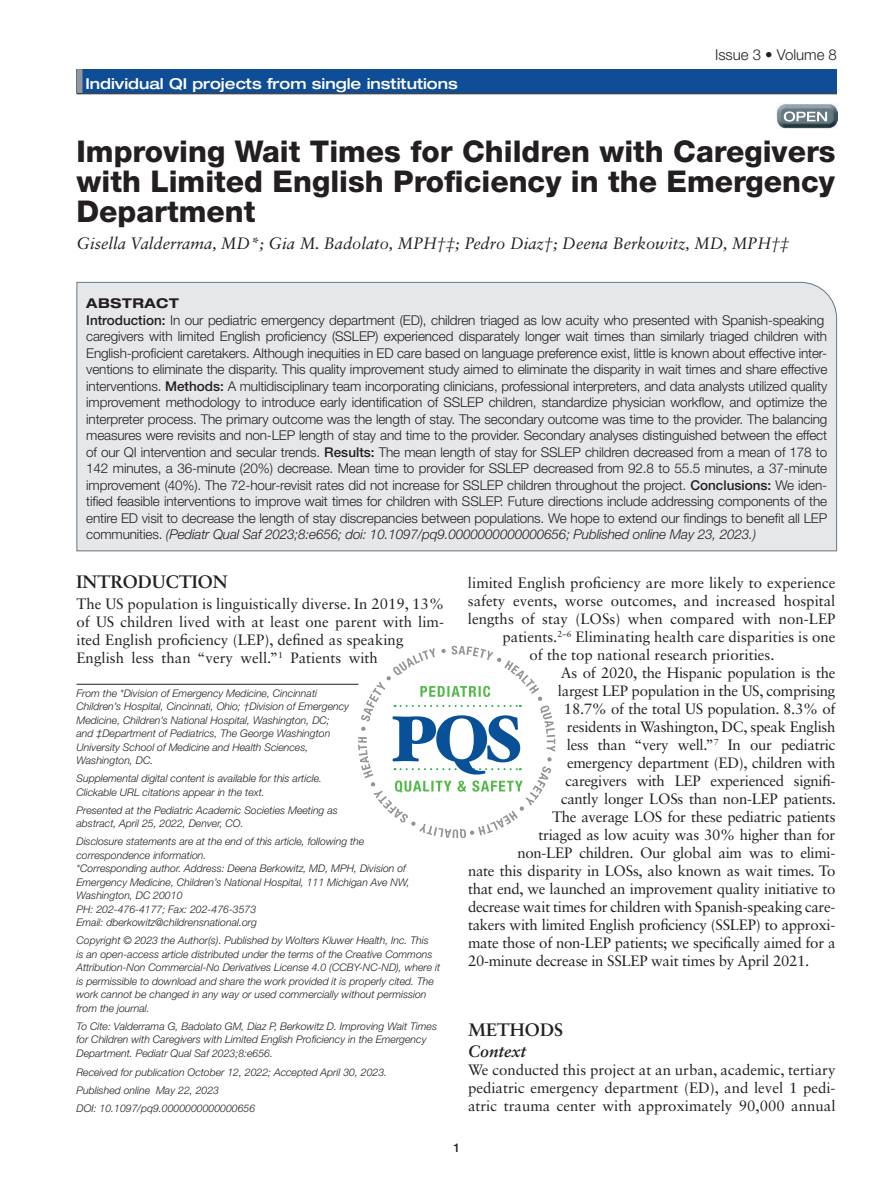
<style>
.page{position:relative;width:891px;height:1188px;background:#fff}
.page>*{position:absolute;margin:0;border:0;box-sizing:border-box;transform-origin:0 0}
.t1{font:800 30px/30px "Helvetica Neue LT Std";color:#231f20;text-align:justify}
.t2{font:700 18px "Sabon LT Std";color:#231f20}
.t3{font:italic 16.5px "Sabon LT Std";color:#231f20}
.t4{font:italic 700 16.5px "Sabon LT Std";color:#231f20}
.t5{font:15px/18px "Sabon LT Std";letter-spacing:-.02em;color:#231f20;text-align:justify}
.t6{font:15px/18px "Sabon LT Std";color:#231f20}
.t7{font:500 expanded 15px "Helvetica Neue LT Std";color:#fff}
.t8{font:300 15px "Helvetica Neue LT Std";color:#231f20}
.t9{font:300 13.5px/16.5px "Helvetica Neue LT Std";letter-spacing:-.01em;color:#231f20}
.t10{font:500 12px "Helvetica Neue LT Std";color:#231f20}
.t11{font:italic 300 10.5px/13.5px "Helvetica Neue LT Std";color:#231f20}
.s1{font-weight:700;font-stretch:expanded}
.s2{font-weight:500}
.s3{font-style:italic}
</style>
<div class="page">
<img style="left:776px;top:104px;width:61px;height:25px">
<svg style="left:784px;top:111px;width:43px;height:11px"></svg>
<div style="left:76px;top:282px;width:761px;height:270px;background:#e6e7e9"></div>
<hr style="left:76px;top:684px;width:282px;height:1px;background:#231f20">
<svg style="left:358px;top:646px;width:197px;height:192px"></svg>
<div style="left:76px;top:69px;width:761px;height:24px;background:#0f4d96"></div>
<div style="left:76px;top:69px;width:6px;height:24px;background:#95979a"></div>
<hr style="left:76px;top:93px;width:761px;height:1px;background:#231f20">
<p class="t7" style="left:86px;top:74px;width:374px">Individual QI projects from single institutions</p>
<p class="t8" style="left:715px;top:46px;width:123px">Issue 3 • Volume 8</p>
<h1 class="t1" style="left:76px;top:136px;width:760px">Improving Wait Times for Children with Caregivers with Limited English Proficiency in the Emergency Department</h1>
<p class="t3" style="left:76px;top:234px;width:714px">Gisella Valderrama, MD*; Gia M. Badolato, MPH†‡; Pedro Diaz†; Deena Berkowitz, MD, MPH†‡</p>
<p class="t9" style="left:86px;top:295px;width:743px"><span class="s1">ABSTRACT<br></span><span class="s2">Introduction:</span> In our pediatric emergency department (ED), children triaged as low acuity who presented with Spanish-speaking caregivers with limited English proficiency (SSLEP) experienced disparately longer wait times than similarly triaged children with English-proficient caretakers. Although inequities in ED care based on language preference exist, little is known about effective inter&shy;ventions to eliminate the disparity. This quality improvement study aimed to eliminate the disparity in wait times and share effective interventions. <span class="s2">Methods:</span> A multidisciplinary team incorporating clinicians, professional interpreters, and data analysts utilized quality improvement methodology to introduce early identification of SSLEP children, standardize physician workflow, and optimize the interpreter process. The primary outcome was the length of stay. The secondary outcome was time to the provider. The balancing measures were revisits and non-LEP length of stay and time to the provider. Secondary analyses distinguished between the effect of our QI intervention and secular trends. <span class="s2">Results:</span> The mean length of stay for SSLEP children decreased from a mean of 178 to 142 minutes, a 36-minute (20%) decrease. Mean time to provider for SSLEP decreased from 92.8 to 55.5 minutes, a 37-minute improvement (40%). The 72-hour-revisit rates did not increase for SSLEP children throughout the project. <span class="s2">Conclusions:</span> We iden&shy;tified feasible interventions to improve wait times for children with SSLEP. Future directions include addressing components of the entire ED visit to decrease the length of stay discrepancies between populations. We hope to extend our findings to benefit all LEP communities. <span class="s3">(Pediatr Qual Saf 2023;8:e656; doi: 10.1097/pq9.0000000000000656; Published online May 23, 2023.)</span></p>
<h2 class="t2" style="left:76px;top:570px;width:153px">INTRODUCTION</h2>
<p class="t6" style="left:76px;top:594px;width:369px">The US population is linguistically diverse. In 2019, 13% of US children lived with at least one parent with lim&shy;ited English proficiency (LEP), defined as speaking English less than “very well.”<sup>1</sup> Patients with</p>
<p class="t11" style="left:76px;top:686px;width:274px">From the *Division of Emergency Medicine, Cincinnati Children’s Hospital, Cincinnati, Ohio; †Division of Emergency Medicine, Children’s National Hospital, Washington, DC; and ‡Department of Pediatrics, The George Washington University School of Medicine and Health Sciences, Washington, DC.</p>
<p class="t11" style="left:76px;top:772px;width:247px">Supplemental digital content is available for this article.<br>Clickable URL citations appear in the text.</p>
<p class="t11" style="left:76px;top:803px;width:263px">Presented at the Pediatric Academic Societies Meeting as abstract, April 25, 2022, Denver, CO.</p>
<p class="t11" style="left:76px;top:835px;width:335px">Disclosure statements are at the end of this article, following the correspondence information.<br>*Corresponding author. Address: Deena Berkowitz, MD, MPH, Division of Emergency Medicine, Children’s National Hospital, 111 Michigan Ave NW, Washington, DC 20010<br>PH: 202-476-4177; Fax: 202-476-3573<br>Email: dberkowitz@childrensnational.org</p>
<p class="t11" style="left:76px;top:934px;width:365px">Copyright © 2023 the Author(s). Published by Wolters Kluwer Health, Inc. This<br>is an open-access article distributed under the terms of the Creative Commons Attribution-Non Commercial-No Derivatives License 4.0 (CCBY-NC-ND), where it is permissible to download and share the work provided it is properly cited. The work cannot be changed in any way or used commercially without permission from the journal.</p>
<p class="t11" style="left:76px;top:1019px;width:362px">To Cite: Valderrama G, Badolato GM, Diaz P, Berkowitz D. Improving Wait Times for Children with Caregivers with Limited English Proficiency in the Emergency<br>Department. Pediatr Qual Saf 2023;8:e656.</p>
<p class="t11" style="left:76px;top:1063px;width:312px;line-height:18px">Received for publication October 12, 2022; Accepted April 30, 2023.<br>Published online May 22, 2023<br>DOI: 10.1097/pq9.0000000000000656</p>
<p class="t6" style="left:468px;top:573px;width:369px">limited English proficiency are more likely to experience</p>
<p class="t6" style="left:468px;top:591px;width:369px">safety events, worse outcomes, and increased hospital</p>
<p class="t6" style="left:468px;top:609px;width:369px">lengths of stay (LOSs) when compared with non-LEP</p>
<p class="t6" style="left:502px;top:627px;width:335px">patients.<sup>2–6</sup> Eliminating health care disparities is one</p>
<p class="t6" style="left:529px;top:645px;width:247px">of the top national research priorities.</p>
<p class="t5" style="left:561px;top:663px;width:276px">As of 2020, the Hispanic population is the</p>
<p class="t5" style="left:558px;top:681px;width:279px">largest LEP population in the US, comprising</p>
<p class="t5" style="left:564px;top:699px;width:273px">18.7% of the total US population. 8.3% of</p>
<p class="t5" style="left:567px;top:717px;width:270px">residents in Washington, DC, speak English</p>
<p class="t5" style="left:567px;top:735px;width:270px">less than “very well.”<sup>7</sup> In our pediatric</p>
<p class="t5" style="left:567px;top:753px;width:270px">emergency department (ED), children with</p>
<p class="t5" style="left:566px;top:771px;width:272px">caregivers with LEP experienced signifi-</p>
<p class="t5" style="left:561px;top:789px;width:277px">cantly longer LOSs than non-LEP patients.</p>
<p class="t5" style="left:552px;top:807px;width:285px">The average LOS for these pediatric patients</p>
<p class="t5" style="left:539px;top:825px;width:298px">triaged as low acuity was 30% higher than for</p>
<p class="t5" style="left:518px;top:843px;width:320px">non-LEP children. Our global aim was to elimi-</p>
<p class="t5" style="left:468px;top:861px;width:369px">nate this disparity in LOSs, also known as wait times. To</p>
<p class="t5" style="left:468px;top:879px;width:369px">that end, we launched an improvement quality initiative to</p>
<p class="t5" style="left:468px;top:897px;width:369px">decrease wait times for children with Spanish-speaking care-</p>
<p class="t5" style="left:468px;top:915px;width:369px">takers with limited English proficiency (SSLEP) to approxi-</p>
<p class="t5" style="left:468px;top:933px;width:369px">mate those of non-LEP patients; we specifically aimed for a</p>
<p class="t5" style="left:468px;top:951px;width:343px">20-minute decrease in SSLEP wait times by April 2021.</p>
<h2 class="t2" style="left:468px;top:1019px;width:97px">METHODS</h2>
<p class="t4" style="left:468px;top:1042px;width:60px">Context</p>
<p class="t5" style="left:468px;top:1061px;width:369px">We conducted this project at an urban, academic, tertiary pediatric emergency department (ED), and level 1 pedi&shy;atric trauma center with approximately 90,000 annual</p>
<p class="t10" style="left:453px;top:1140px;width:8px">1</p>
</div>
